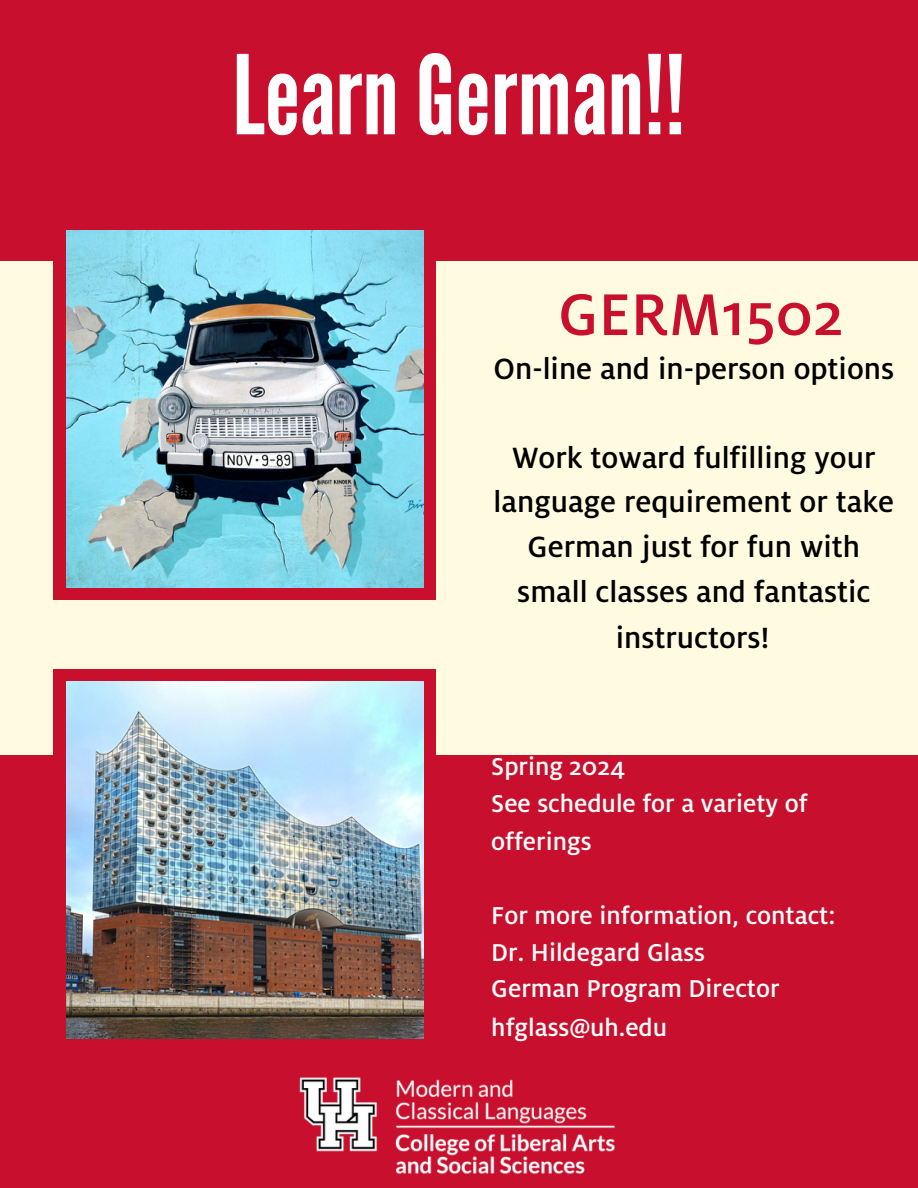
<style>
.page{position:relative;width:918px;height:1188px;background:#fffae0}
.page>*{position:absolute;margin:0;border:0;box-sizing:border-box;transform-origin:0 0}
.t1{font:109.35px "League Gothic";color:#fff}
.t2{font:500 65.1px "Milo OT";color:#c8102e}
.t3{font:500 32.4px/45px "Milo OT";color:#000;text-align:center}
.t4{font:500 27px/37.5px "Milo OT";color:#fff}
</style>
<div class="page">
<div style="left:0;top:755px;width:918px;height:433px;background:#c8102e"></div>
<div style="left:0;top:0;width:918px;height:261px;background:#c8102e"></div>
<div style="left:53px;top:669px;width:383px;height:382px;background:#c8102e"></div>
<img style="left:67px;top:682px;width:356px;height:356px">
<div style="left:53px;top:218px;width:383px;height:381px;background:#c8102e"></div>
<img style="left:67px;top:230px;width:356px;height:357px">
<img style="left:299px;top:1077px;width:316px;height:97px">
<h1 class="t1" style="left:232px;top:32px;width:455px">Learn German!!</h1>
<h2 class="t2" style="left:558px;top:283px;width:287px">GERM1502</h2>
<p class="t3" style="left:493px;top:347px;width:402px">On-line and in-person options</p>
<p class="t3" style="left:494px;top:436px;width:402px">Work toward fulfilling your language requirement or take<br>German just for fun with small classes and fantastic instructors!</p>
<p class="t4" style="left:491px;top:748px;width:318px">Spring 2024<br>See schedule for a variety of offerings</p>
<p class="t4" style="left:491px;top:898px;width:346px;line-height:36.6px">For more information, contact:<br>Dr. Hildegard Glass<br>German Program Director</p>
<p class="t4" style="left:491px;top:1009px;width:177px">hfglass@uh.edu</p>
</div>
